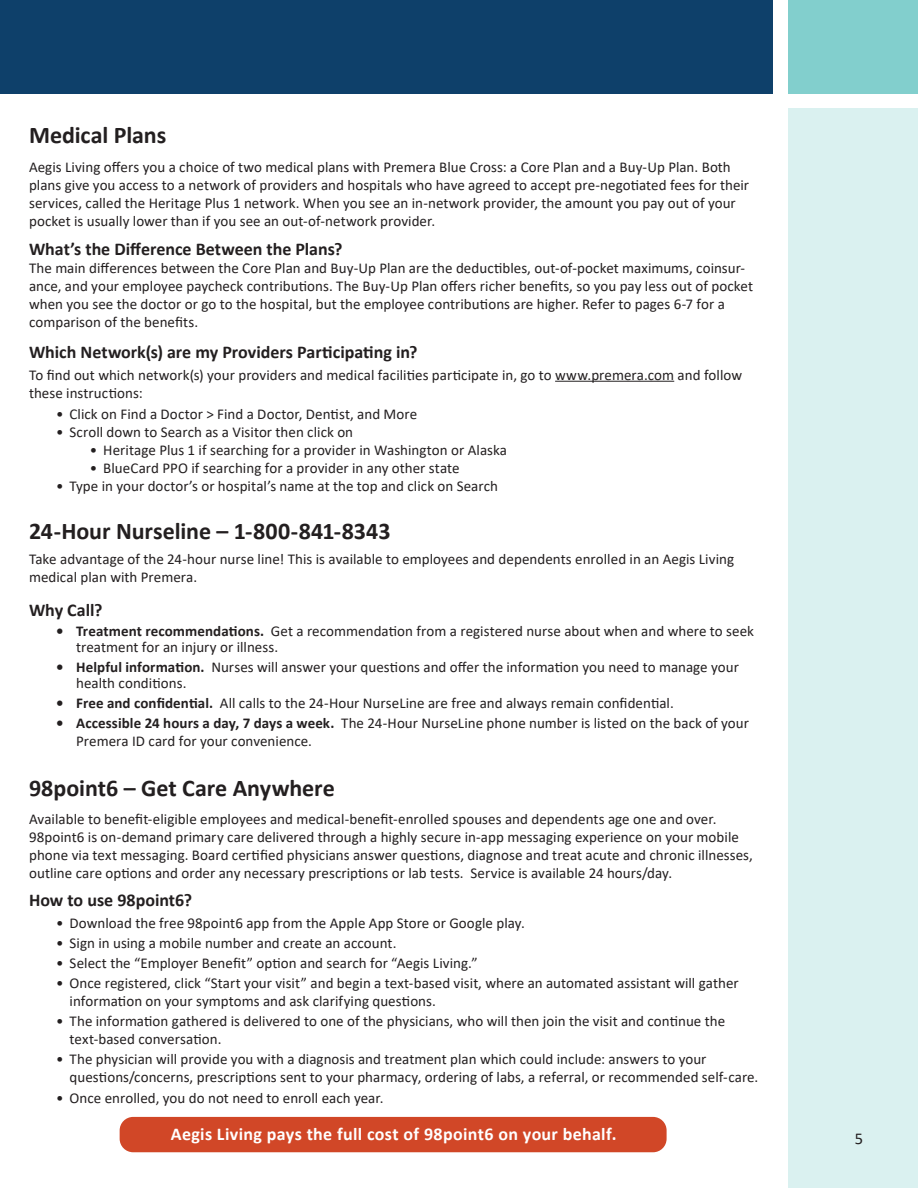
<style>
.page{position:relative;width:918px;height:1188px;background:#fff}
.page>*{position:absolute;margin:0;border:0;box-sizing:border-box;transform-origin:0 0}
.Heading{font:700 24px "Calibri";letter-spacing:-.005em;color:#231f20}
.Sub_Heading{font:700 18px "Calibri";color:#231f20}
.t1{font:700 18px "Calibri";letter-spacing:.02em;color:#fff}
.Heading-2{font:700 18px "Calibri";color:#231f20}
.t2{font:16.5px "Calibri";color:#231f20}
.Heading-3{font:15px/18px "Calibri";letter-spacing:.005em;color:#231f20}
.s1{font-weight:700}
</style>
<div class="page">
<div style="left:789px;top:0;width:129px;height:94px;background:#82cfcd"></div>
<div style="left:789px;top:108px;width:129px;height:1080px;background:#daf1f0"></div>
<div style="left:0;top:0;width:773px;height:94px;background:#0e406a"></div>
<hr style="left:555px;top:381px;width:119px;height:1px;background:#231f20">
<div style="left:120px;top:1117px;width:547px;height:35px;background:#d14727;border-radius:13px"></div>
<p class="Heading" style="left:29px;top:118px;width:139px">Medical Plans</p>
<p class="Heading-3" style="left:29px;top:158px;width:722px">Aegis Living offers you a choice of two medical plans with Premera Blue Cross: a Core Plan and a Buy-Up Plan. Both plans give you access to a network of providers and hospitals who have agreed to accept pre-negotiated fees for their services, called the Heritage Plus 1 network. When you see an in-network provider, the amount you pay out of your pocket is usually lower than if you see an out-of-network provider.</p>
<p class="Heading-2" style="left:29px;top:236px;width:315px">What’s the Difference Between the Plans?</p>
<p class="Heading-3" style="left:29px;top:259px;width:726px">The main differences between the Core Plan and Buy-Up Plan are the deductibles, out-of-pocket maximums, coinsur&shy;ance, and your employee paycheck contributions. The Buy-Up Plan offers richer benefits, so you pay less out of pocket when you see the doctor or go to the hospital, but the employee contributions are higher. Refer to pages 6-7 for a comparison of the benefits.</p>
<p class="Sub_Heading" style="left:29px;top:340px;width:390px">Which Network(s) are my Providers Participating in?</p>
<p class="Heading-3" style="left:29px;top:365px;width:715px">To find out which network(s) your providers and medical facilities participate in, go to www.premera.com and follow these instructions:</p>
<p class="Heading-3" style="left:56px;top:404px;width:363px">• Click on Find a Doctor &gt; Find a Doctor, Dentist, and More</p>
<p class="Heading-3" style="left:56px;top:422px;width:299px">• Scroll down to Search as a Visitor then click on</p>
<p class="Heading-3" style="left:90px;top:440px;width:419px">• Heritage Plus 1 if searching for a provider in Washington or Alaska</p>
<p class="Heading-3" style="left:90px;top:458px;width:371px">• BlueCard PPO if searching for a provider in any other state</p>
<p class="Heading-3" style="left:56px;top:476px;width:444px">• Type in your doctor’s or hospital’s name at the top and click on Search</p>
<p class="Heading" style="left:29px;top:514px;width:363px">24-Hour Nurseline – 1-800-841-8343</p>
<p class="Heading-3" style="left:29px;top:550px;width:707px">Take advantage of the 24-hour nurse line! This is available to employees and dependents enrolled in an Aegis Living medical plan with Premera.</p>
<p class="Sub_Heading" style="left:29px;top:597px;width:75px">Why Call?</p>
<p class="Heading-3" style="left:76px;top:622px;width:679px;line-height:16.5px;text-indent:-20px"><span class="s1">• Treatment recommendations.</span> Get a recommendation from a registered nurse about when and where to seek treatment for an injury or illness.</p>
<p class="Heading-3" style="left:76px;top:658px;width:664px;line-height:16.5px;text-indent:-20px"><span class="s1">• Helpful information.</span> Nurses will answer your questions and offer the information you need to manage your health conditions.</p>
<p class="Heading-3" style="left:56px;top:694px;width:619px"><span class="s1">• Free and confidential.</span> All calls to the 24-Hour NurseLine are free and always remain confidential.</p>
<p class="Heading-3" style="left:76px;top:713px;width:674px;text-indent:-20px"><span class="s1">• Accessible 24 hours a day, 7 days a week.</span> The 24-Hour NurseLine phone number is listed on the back of your<br>Premera ID card for your convenience.</p>
<p class="Heading" style="left:29px;top:771px;width:307px">98point6 – Get Care Anywhere</p>
<p class="Heading-3" style="left:29px;top:810px;width:725px">Available to benefit-eligible employees and medical-benefit-enrolled spouses and dependents age one and over.<br>98point6 is on-demand primary care delivered through a highly secure in-app messaging experience on your mobile phone via text messaging. Board certified physicians answer questions, diagnose and treat acute and chronic illnesses, outline care options and order any necessary prescriptions or lab tests. Service is available 24 hours/day.</p>
<p class="Sub_Heading" style="left:29px;top:888px;width:165px">How to use 98point6?</p>
<p class="Heading-3" style="left:56px;top:913px;width:470px">• Download the free 98point6 app from the Apple App Store or Google play.</p>
<p class="Heading-3" style="left:56px;top:933px;width:342px">• Sign in using a mobile number and create an account.</p>
<p class="Heading-3" style="left:56px;top:954px;width:423px">• Select the “Employer Benefit” option and search for “Aegis Living.”</p>
<p class="Heading-3" style="left:70px;top:974px;width:671px;text-indent:-14px">• Once registered, click “Start your visit” and begin a text-based visit, where an automated assistant will gather information on your symptoms and ask clarifying questions.</p>
<p class="Heading-3" style="left:70px;top:1012px;width:657px;text-indent:-14px">• The information gathered is delivered to one of the physicians, who will then join the visit and continue the text-based conversation.</p>
<p class="Heading-3" style="left:70px;top:1050px;width:690px;text-indent:-14px">• The physician will provide you with a diagnosis and treatment plan which could include: answers to your questions/concerns, prescriptions sent to your pharmacy, ordering of labs, a referral, or recommended self-care.</p>
<p class="Heading-3" style="left:56px;top:1088px;width:329px">• Once enrolled, you do not need to enroll each year.</p>
<p class="t1" style="left:171px;top:1121px;width:447px">Aegis Living pays the full cost of 98point6 on your behalf.</p>
<p class="t2" style="left:855px;top:1127px;width:10px">5</p>
</div>
